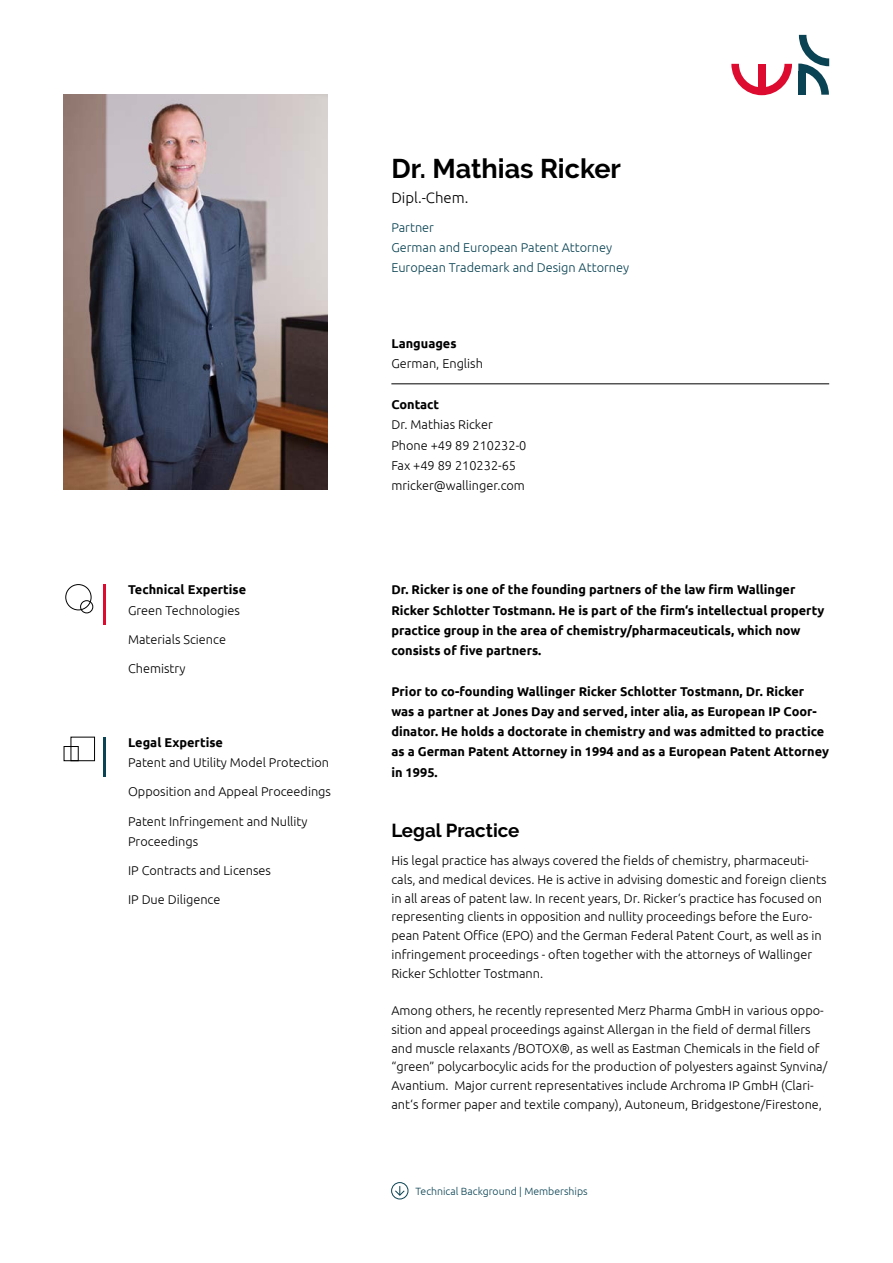
<style>
.page{position:relative;width:893px;height:1263px;background:#fff}
.page>*{position:absolute;margin:0;border:0;box-sizing:border-box;transform-origin:0 0}
.t1{font:700 27px "Raleway";color:#000}
.t2{font:700 18.75px "Raleway";color:#000}
.t3{font:300 15px "Ubuntu";color:#000}
.t4{font:300 12.75px/18.8px "Ubuntu";color:#000}
.t5{font:700 12.75px/20.2px "Ubuntu";color:#000}
.t6{font:300 12.75px/20.2px "Ubuntu";color:#0a4353}
.t7{font:300 10.5px "Ubuntu";color:#0a4353}
</style>
<div class="page">
<svg style="left:731px;top:64px;width:61px;height:31px"></svg>
<div style="left:758px;top:64px;width:8px;height:31px;background:#dd0b2f"></div>
<svg style="left:798px;top:35px;width:31px;height:60px"></svg>
<div style="left:391px;top:1182px;width:17px;height:17px;border:1px solid #0a4353;border-radius:50%"></div>
<svg style="left:395px;top:1186px;width:10px;height:10px"></svg>
<hr style="left:391px;top:383px;width:438px;height:1px;background:#000">
<div style="left:65px;top:584px;width:26px;height:26px;border:1px solid #000;border-radius:50%"></div>
<div style="left:80px;top:600px;width:13px;height:13px;border:1px solid #000;border-radius:50%"></div>
<div style="left:71px;top:737px;width:24px;height:24px;border:1px solid #000"></div>
<div style="left:64px;top:746px;width:15px;height:15px;border:1px solid #000"></div>
<hr style="left:103px;top:584px;width:3px;height:41px;background:#dd0b2f">
<hr style="left:103px;top:737px;width:3px;height:39px;background:#0a4353">
<img style="left:64px;top:95px;width:263px;height:395px">
<p class="t5" style="left:128px;top:579px;width:120px">Technical Expertise</p>
<p class="t4" style="left:128px;top:600px;width:113px">Green Technologies</p>
<p class="t4" style="left:128px;top:629px;width:99px">Materials Science</p>
<p class="t4" style="left:128px;top:659px;width:59px">Chemistry</p>
<p class="t5" style="left:128px;top:732px;width:96px">Legal Expertise</p>
<p class="t4" style="left:128px;top:753px;width:203px">Patent and Utility Model Protection</p>
<p class="t4" style="left:128px;top:782px;width:204px">Opposition and Appeal Proceedings</p>
<p class="t4" style="left:128px;top:810px;width:181px;line-height:20.2px">Patent Infringement and Nullity<br>Proceedings</p>
<p class="t4" style="left:128px;top:861px;width:144px">IP Contracts and Licenses</p>
<p class="t4" style="left:128px;top:890px;width:94px">IP Due Diligence</p>
<h1 class="t1" style="left:391px;top:153px;width:231px">Dr. Mathias Ricker</h1>
<p class="t3" style="left:391px;top:188px;width:79px">Dipl.-Chem.</p>
<p class="t6" style="left:391px;top:217px;width:239px">Partner<br>German and European Patent Attorney<br>European Trademark and Design Attorney</p>
<p class="t5" style="left:391px;top:333px;width:67px">Languages</p>
<p class="t4" style="left:391px;top:354px;width:93px">German, English</p>
<p class="t5" style="left:391px;top:394px;width:49px">Contact</p>
<p class="t4" style="left:391px;top:414px;width:137px;line-height:20.2px">Dr. Mathias Ricker<br>Phone +49 89 210232-0<br>Fax +49 89 210232-65 mricker@wallinger.com</p>
<p class="t5" style="left:391px;top:579px;width:435px">Dr. Ricker is one of the founding partners of the law firm Wallinger Ricker Schlotter Tostmann. He is part of the firm‘s intellectual property practice group in the area of chemistry/pharmaceuticals, which now consists of five partners.</p>
<p class="t5" style="left:391px;top:681px;width:439px">Prior to co-founding Wallinger Ricker Schlotter Tostmann, Dr. Ricker was a partner at Jones Day and served, inter alia, as European IP Coor&shy;dinator. He holds a doctorate in chemistry and was admitted to practice as a German Patent Attorney in 1994 and as a European Patent Attorney in 1995.</p>
<h2 class="t2" style="left:391px;top:820px;width:130px">Legal Practice</h2>
<p class="t4" style="left:391px;top:851px;width:437px">His legal practice has always covered the fields of chemistry, pharmaceuti&shy;cals, and medical devices. He is active in advising domestic and foreign clients in all areas of patent law. In recent years, Dr. Ricker‘s practice has focused on representing clients in opposition and nullity proceedings before the Euro&shy;pean Patent Office (EPO) and the German Federal Patent Court, as well as in infringement proceedings - often together with the attorneys of Wallinger Ricker Schlotter Tostmann.</p>
<p class="t4" style="left:391px;top:1001px;width:437px">Among others, he recently represented Merz Pharma GmbH in various oppo&shy;sition and appeal proceedings against Allergan in the field of dermal fillers and muscle relaxants /BOTOX®, as well as Eastman Chemicals in the field of “green” polycarbocylic acids for the production of polyesters against Synvina/ Avantium. Major current representatives include Archroma IP GmbH (Clari&shy;ant‘s former paper and textile company), Autoneum, Bridgestone/Firestone,</p>
<p class="t7" style="left:415px;top:1185px;width:174px">Technical Background | Memberships</p>
</div>
